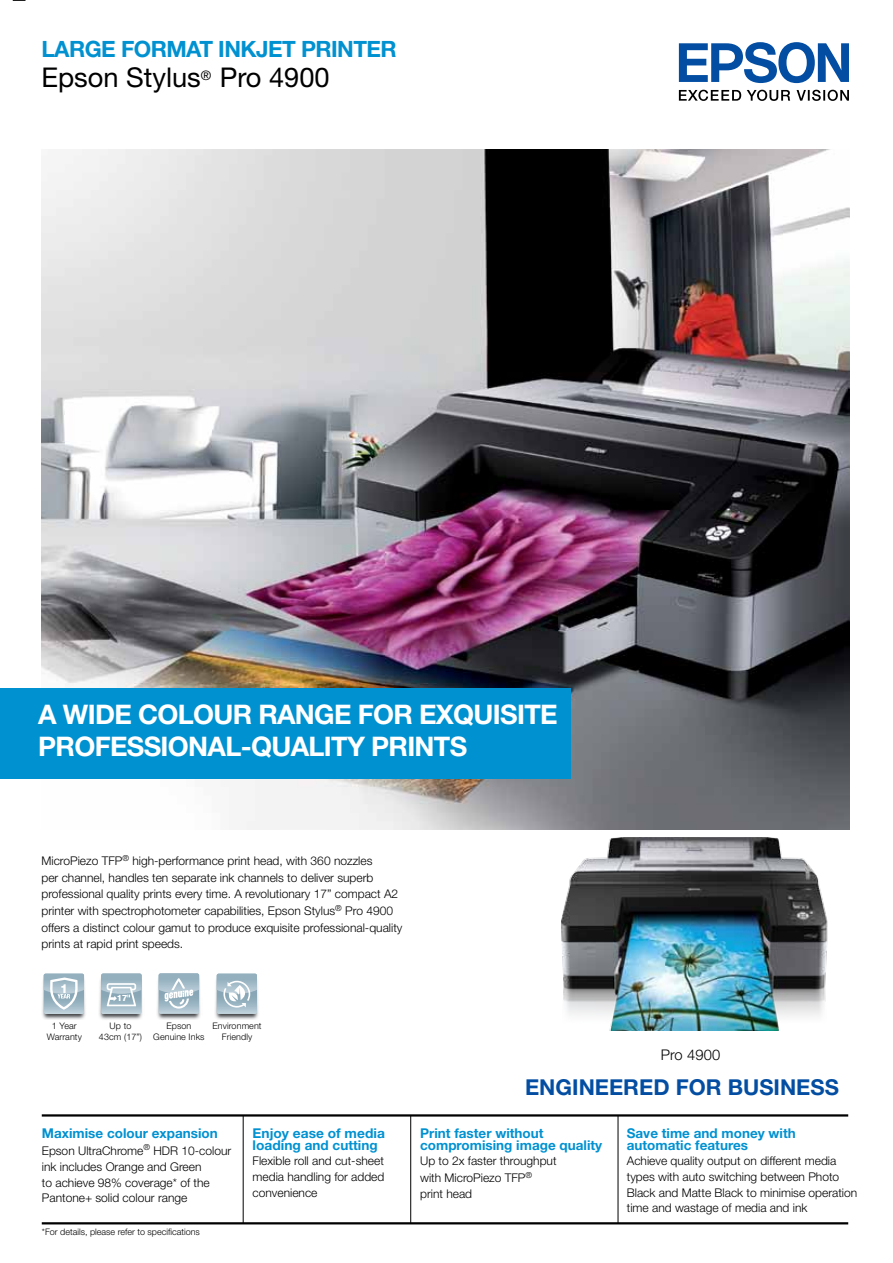
<style>
.page{position:relative;width:893px;height:1263px;background:#fff}
.page>*{position:absolute;margin:0;border:0;box-sizing:border-box;transform-origin:0 0}
.t1{font:27.3px "Helvetica Neue";color:#000}
.t2{font:700 27px/32.4px "Helvetica Neue LT Std";letter-spacing:-.025em;color:#fff}
.t3{font:700 22.5px "Helvetica Neue LT Std";letter-spacing:-.025em;color:#0091d1}
.t4{font:700 21.9px "Helvetica Neue LT Std";color:#034ea2}
.t5{font:300 14.7px "Helvetica Neue LT Std";letter-spacing:.01em;color:#000}
.t6{font:700 13.5px/12px "Helvetica Neue LT Std";color:#0091d1}
.t7{font:800 12.45px "Helvetica Neue";color:#fff}
.t8{font:300 12px/15.8px "Helvetica Neue LT Std";color:#000}
.t9{font:300 9px/10.8px "Helvetica Neue LT Std";letter-spacing:.01em;color:#000;text-align:center}
.t10{font:800 8.85px "Swiss 721 BT";color:#fff}
</style>
<div class="page">
<img style="left:41px;top:150px;width:808px;height:680px">
<svg style="left:679px;top:90px;width:62px;height:11px"></svg>
<svg style="left:747px;top:90px;width:43px;height:11px"></svg>
<svg style="left:797px;top:90px;width:52px;height:11px"></svg>
<svg style="left:679px;top:42px;width:170px;height:41px"></svg>
<hr style="left:42px;top:1114px;width:806px;height:2px;background:#000">
<hr style="left:42px;top:1222px;width:806px;height:2px;background:#000">
<hr style="left:410px;top:1115px;width:1px;height:108px;background:#000">
<hr style="left:618px;top:1115px;width:1px;height:109px;background:#000">
<hr style="left:243px;top:1115px;width:1px;height:108px;background:#000">
<div style="left:0;top:688px;width:570px;height:91px;background:#0091d1"></div>
<img style="left:157px;top:974px;width:44px;height:45px">
<svg style="left:159px;top:973px;width:40px;height:41px;background:#afc4cf"></svg>
<img style="left:215px;top:973px;width:44px;height:46px">
<svg style="left:217px;top:974px;width:40px;height:40px;background:#afc4cf"></svg>
<img style="left:99px;top:979px;width:44px;height:41px">
<svg style="left:101px;top:973px;width:41px;height:41px;background:#adc3ce"></svg>
<img style="left:42px;top:973px;width:44px;height:46px">
<svg style="left:44px;top:974px;width:40px;height:40px;background:#afc4cf"></svg>
<img style="left:562px;top:838px;width:266px;height:192px">
<svg style="left:13px;top:0;width:13px;height:1px"></svg>
<h3 class="t3" style="left:41px;top:35px;width:327px">LARGE FORMAT INKJET PRINTER</h3>
<h1 class="t1" style="left:41px;top:61px;width:290px">Epson Stylus<sup>®</sup> Pro 4900</h1>
<h2 class="t2" style="left:38px;top:697px;width:175px">A WIDE COLOUR</h2>
<h2 class="t2" style="left:38px;top:697px;width:504px;text-indent:220px">RANGE FOR EXQUISITE<br>PROFESSIONAL-QUALITY PRINTS</h2>
<p class="t8" style="left:41px;top:852px;width:362px;line-height:16.6px">MicroPiezo TFP<sup>®</sup> high-performance print head, with 360 nozzles<br>per channel, handles ten separate ink channels to deliver superb professional quality prints every time. A revolutionary 17” compact A2 printer with spectrophotometer capabilities, Epson Stylus<sup>®</sup> Pro 4900 offers a distinct colour gamut to produce exquisite professional-quality prints at rapid print speeds.</p>
<p class="t7" style="left:60px;top:981px;width:9px">1</p>
<p class="t9" style="left:47px;top:1020px;width:37px">1 Year<br>Warranty</p>
<p class="t10" style="left:117px;top:993px;width:12px">17</p>
<p class="t9" style="left:99px;top:1020px;width:45px">Up to<br>43cm (17”)</p>
<p class="t9" style="left:213px;top:1020px;width:51px">Environment<br>Friendly</p>
<p class="t9" style="left:153px;top:1020px;width:53px">Epson<br>Genuine Inks</p>
<p class="t6" style="left:42px;top:1127px;width:177px">Maximise colour expansion</p>
<p class="t8" style="left:42px;top:1143px;width:191px">Epson UltraChrome<sup>®</sup> HDR 10-colour ink includes Orange and Green<br>to achieve 98% coverage* of the<br>Pantone+ solid colour range</p>
<p class="t9" style="left:42px;top:1226px;width:160px">*For details, please refer to specifications</p>
<p class="t6" style="left:253px;top:1127px;width:134px">Enjoy ease of media loading and cutting</p>
<p class="t8" style="left:253px;top:1153px;width:133px;text-align:justify">Flexible roll and cut-sheet media handling for added convenience</p>
<p class="t5" style="left:661px;top:1046px;width:61px">Pro 4900</p>
<h3 class="t4" style="left:525px;top:1074px;width:86px">ENGINEERED</h3>
<h3 class="t4" style="left:676px;top:1074px;width:165px">FOR BUSINESS</h3>
<p class="t6" style="left:420px;top:1127px;width:184px">Print faster without compromising image quality</p>
<p class="t8" style="left:420px;top:1152px;width:138px;line-height:17.1px">Up to 2x faster throughput with MicroPiezo TFP<sup>®</sup></p>
<p class="t8" style="left:420px;top:1186px;width:54px">print head</p>
<p class="t6" style="left:627px;top:1127px;width:170px">Save time and money with automatic features</p>
<p class="t8" style="left:627px;top:1153px;width:232px">Achieve quality output on different media types with auto switching between Photo Black and Matte Black to minimise operation time and wastage of media and ink</p>
</div>
